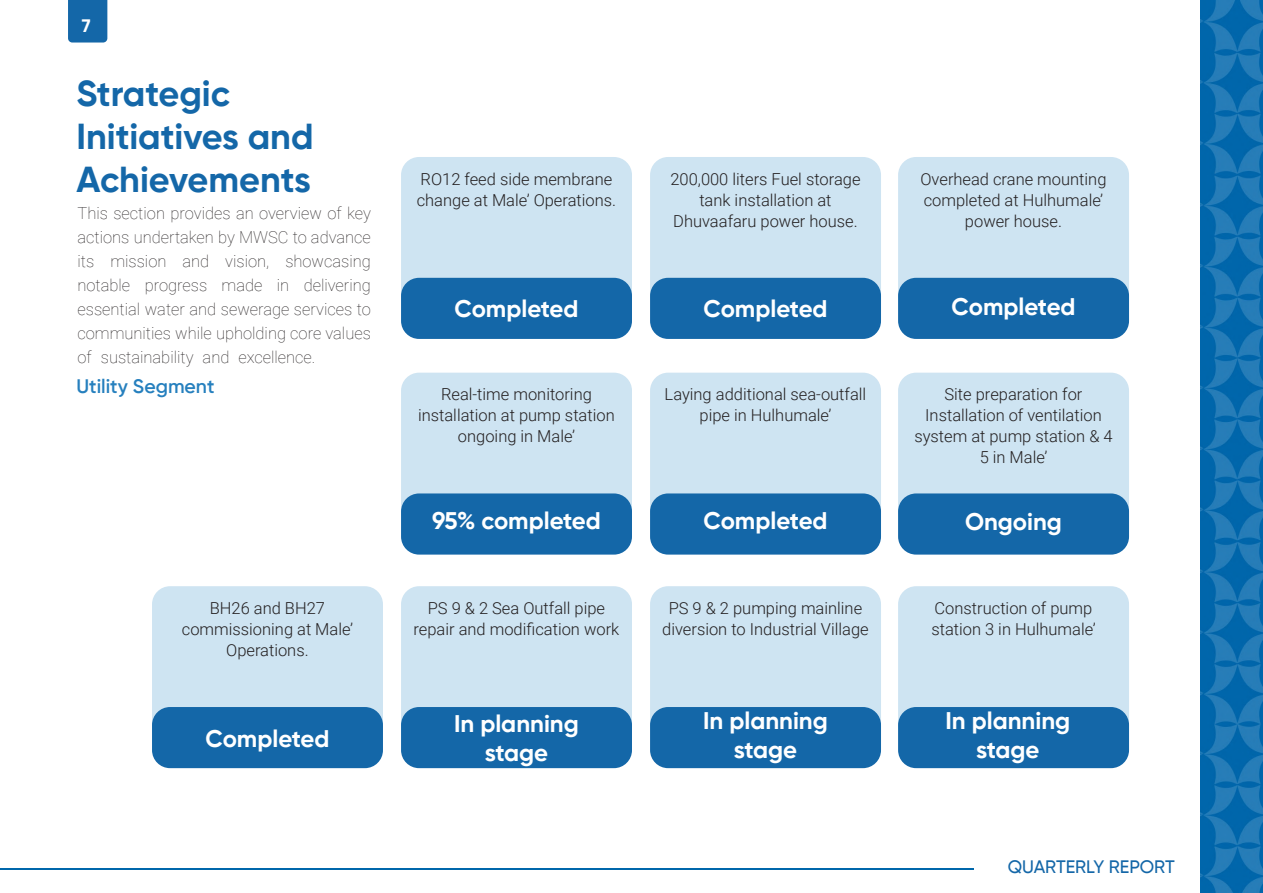
<style>
.page{position:relative;width:1263px;height:893px;background:#fff}
.page>*{position:absolute;margin:0;border:0;box-sizing:border-box;transform-origin:0 0}
.t1{font:700 36px/43.2px "Gilroy";color:#1467a8}
.t2{font:700 24px/28.8px "Gilroy";color:#fff;text-align:center}
.t3{font:600 19.5px "Gilroy";color:#2680be}
.t4{font:500 18px "Gilroy";color:#1467a8}
.t5{font:700 18px "Gilroy";color:#fff}
.t6{font:300 16.5px/21px "Roboto";color:#231f20;text-align:center}
.t7{font:100 16.5px/24px "Roboto";color:#231f20;text-align:justify}
</style>
<div class="page">
<img style="left:1201px;top:0;width:62px;height:893px">
<div style="left:68px;top:0;width:39px;height:43px;background:#1467a8"></div>
<hr style="left:0;top:868px;width:974px;height:2px;background:#0067ab">
<div style="left:401px;top:157px;width:231px;height:156px;background:#cee4f2;border-radius:18px"></div>
<div style="left:650px;top:157px;width:231px;height:156px;background:#cee4f2;border-radius:18px"></div>
<div style="left:898px;top:157px;width:231px;height:156px;background:#cee4f2;border-radius:18px"></div>
<div style="left:401px;top:373px;width:231px;height:156px;background:#cee4f2;border-radius:18px"></div>
<div style="left:650px;top:373px;width:231px;height:156px;background:#cee4f2;border-radius:18px"></div>
<div style="left:898px;top:373px;width:231px;height:156px;background:#cee4f2;border-radius:18px"></div>
<div style="left:152px;top:586px;width:231px;height:156px;background:#cee4f2;border-radius:18px"></div>
<div style="left:401px;top:586px;width:231px;height:156px;background:#cee4f2;border-radius:18px"></div>
<div style="left:650px;top:586px;width:231px;height:156px;background:#cee4f2;border-radius:18px"></div>
<div style="left:898px;top:586px;width:231px;height:156px;background:#cee4f2;border-radius:18px"></div>
<div style="left:401px;top:278px;width:231px;height:61px;background:#1467a8;border-radius:18px"></div>
<div style="left:650px;top:278px;width:231px;height:61px;background:#1467a8;border-radius:18px"></div>
<div style="left:898px;top:278px;width:231px;height:61px;background:#1467a8;border-radius:18px"></div>
<div style="left:401px;top:493px;width:231px;height:62px;background:#1467a8;border-radius:18px"></div>
<div style="left:650px;top:493px;width:231px;height:62px;background:#1467a8;border-radius:18px"></div>
<div style="left:898px;top:493px;width:231px;height:62px;background:#1467a8;border-radius:18px"></div>
<div style="left:152px;top:707px;width:231px;height:61px;background:#1467a8;border-radius:18px"></div>
<div style="left:401px;top:707px;width:231px;height:61px;background:#1467a8;border-radius:18px"></div>
<div style="left:650px;top:707px;width:231px;height:61px;background:#1467a8;border-radius:18px"></div>
<div style="left:898px;top:707px;width:231px;height:61px;background:#1467a8;border-radius:18px"></div>
<p class="t5" style="left:82px;top:15px;width:10px">7</p>
<p class="t1" style="left:77px;top:71px;width:239px">Strategic<br>Initiatives and<br>Achievements</p>
<p class="t7" style="left:77px;top:200px;width:295px">This section provides an overview of key actions undertaken by MWSC to advance its mission and vision, showcasing notable progress made in delivering essential water and sewerage services to communities while upholding core values of sustainability and excellence.</p>
<p class="t3" style="left:77px;top:374px;width:140px">Utility Segment</p>
<p class="t6" style="left:417px;top:168px;width:201px;text-align:left">RO12 feed side membrane change at Male’ Operations.</p>
<p class="t6" style="left:670px;top:168px;width:192px">200,000 liters Fuel storage tank installation at<br>Dhuvaafaru power house.</p>
<p class="t6" style="left:920px;top:168px;width:188px">Overhead crane mounting completed at Hulhumale’ power house.</p>
<p class="t2" style="left:454px;top:294px;width:126px">Completed</p>
<p class="t2" style="left:703px;top:294px;width:126px">Completed</p>
<p class="t2" style="left:951px;top:292px;width:126px">Completed</p>
<p class="t6" style="left:418px;top:383px;width:198px">Real-time monitoring installation at pump station ongoing in Male’</p>
<p class="t6" style="left:665px;top:383px;width:203px">Laying additional sea-outfall pipe in Hulhumale’</p>
<p class="t6" style="left:914px;top:383px;width:200px">Site preparation for<br>Installation of ventilation system at pump station &amp; 4<br>5 in Male’</p>
<p class="t2" style="left:432px;top:506px;width:170px">95% completed</p>
<p class="t2" style="left:703px;top:506px;width:126px">Completed</p>
<p class="t2" style="left:965px;top:507px;width:98px">Ongoing</p>
<p class="t6" style="left:182px;top:597px;width:173px">BH26 and BH27 commissioning at Male’<br>Operations.</p>
<p class="t6" style="left:413px;top:597px;width:207px">PS 9 &amp; 2 Sea Outfall pipe repair and modification work</p>
<p class="t6" style="left:662px;top:597px;width:208px">PS 9 &amp; 2 pumping mainline diversion to Industrial Village</p>
<p class="t6" style="left:931px;top:597px;width:166px;text-align:left">Construction of pump station 3 in Hulhumale’</p>
<p class="t2" style="left:205px;top:724px;width:126px">Completed</p>
<p class="t2" style="left:454px;top:709px;width:126px">In planning stage</p>
<p class="t2" style="left:703px;top:706px;width:126px">In planning</p>
<p class="t2" style="left:734px;top:735px;width:65px">stage</p>
<p class="t2" style="left:945px;top:706px;width:126px">In planning</p>
<p class="t2" style="left:976px;top:735px;width:65px">stage</p>
<p class="t4" style="left:1008px;top:855px;width:168px">QUARTERLY REPORT</p>
</div>
